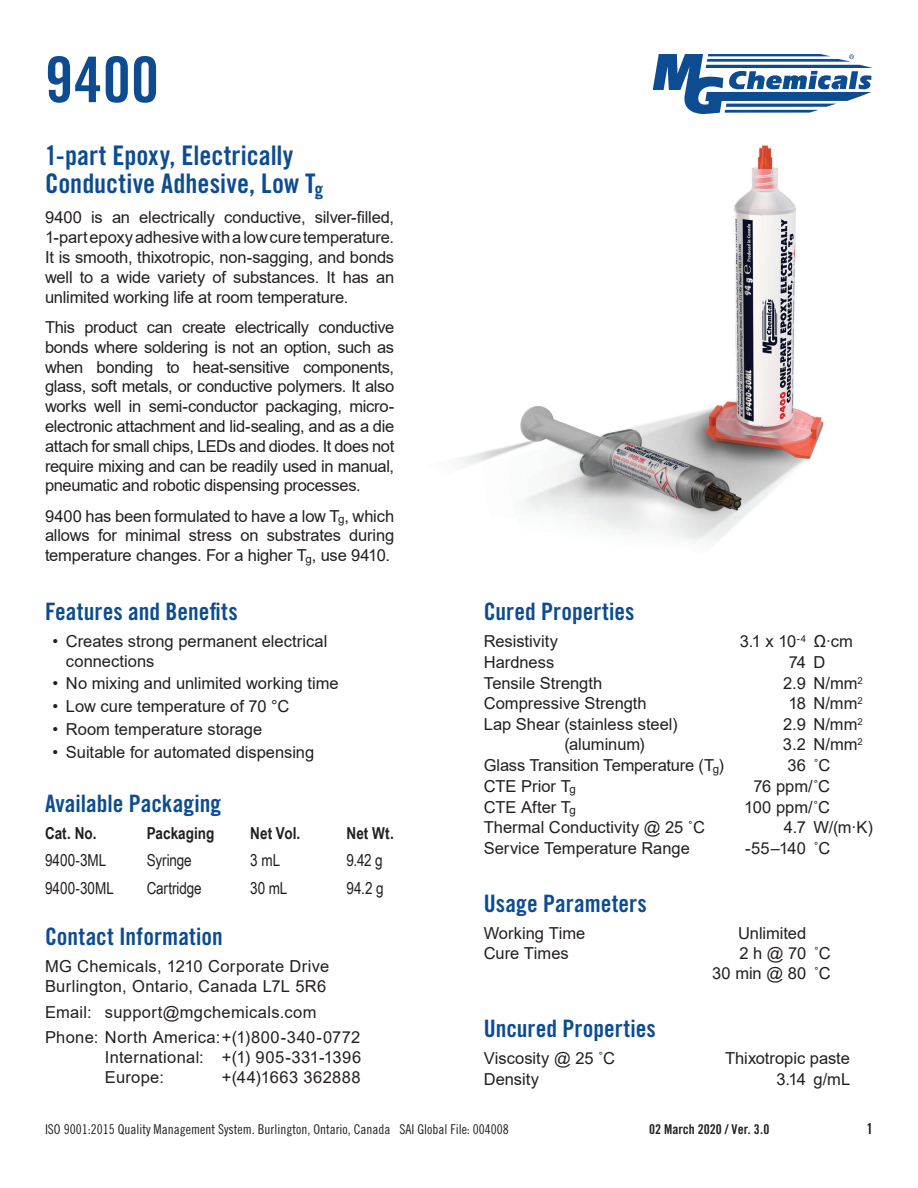
<style>
.page{position:relative;width:918px;height:1188px;background:#fff}
.page>*{position:absolute;margin:0;border:0;box-sizing:border-box;transform-origin:0 0}
.t1{font:63px "Trade Gothic Bold Cond Twenty";color:#0d4c91}
.t2{font:27px/28.5px "Trade Gothic Bold Cond Twenty";letter-spacing:.005em;color:#0d4c91}
.t3{font:24px "Trade Gothic Bold Cond Twenty";color:#0d4c91}
.t4{font:16.5px/19.8px "Arial";color:#231f20}
.t5{font:16.5px/19.8px "Arial";letter-spacing:.02em;color:#231f20}
.t6{font:16.5px "Arial Narrow";color:#231f20}
.t7{font:700 16.5px "Arial Narrow";letter-spacing:.005em;color:#231f20}
.t8{font:16.5px "Arial";letter-spacing:.03em;color:#231f20}
.t9{font:15px "Trade Gothic Bold Cond Twenty";color:#231f20}
.t10{font:13.5px "Trade Gothic Cond Eighteen";color:#231f20}
.t11{font:13.5px "Trade Gothic Bold Cond Twenty";color:#231f20}
</style>
<div class="page">
<svg style="left:653px;top:54px;width:220px;height:60px"></svg>
<img style="left:459px;top:145px;width:365px;height:397px">
<h1 class="t1" style="left:45px;top:41px;width:115px">9400</h1>
<h2 class="t2" style="left:45px;top:141px;width:280px">1-part Epoxy, Electrically<br>Conductive Adhesive, Low T<sub>g</sub></h2>
<p class="t4" style="left:45px;top:208px;width:351px;text-align:justify">9400 is an electrically conductive, silver-filled, 1-part epoxy adhesive with a low cure temperature.<br>It is smooth, thixotropic, non-sagging, and bonds well to a wide variety of substances. It has an unlimited working life at room temperature.</p>
<p class="t4" style="left:45px;top:317px;width:351px;text-align:justify">This product can create electrically conductive bonds where soldering is not an option, such as when bonding to heat-sensitive components, glass, soft metals, or conductive polymers. It also works well in semi-conductor packaging, micro&shy;electronic attachment and lid-sealing, and as a die attach for small chips, LEDs and diodes. It does not require mixing and can be readily used in manual, pneumatic and robotic dispensing processes.</p>
<p class="t4" style="left:45px;top:506px;width:351px;text-align:justify">9400 has been formulated to have a low T<sub>g</sub>, which allows for minimal stress on substrates during temperature changes. For a higher T<sub>g</sub>, use 9410.</p>
<h3 class="t3" style="left:45px;top:597px;width:194px">Features and Benefits</h3>
<p class="t4" style="left:66px;top:631px;width:263px;text-indent:-13px">• Creates strong permanent electrical connections</p>
<p class="t4" style="left:52px;top:674px;width:288px">• No mixing and unlimited working time</p>
<p class="t4" style="left:52px;top:696px;width:239px">• Low cure temperature of 70 °C</p>
<p class="t4" style="left:52px;top:719px;width:211px">• Room temperature storage</p>
<p class="t4" style="left:52px;top:742px;width:263px">• Suitable for automated dispensing</p>
<h3 class="t3" style="left:45px;top:789px;width:178px">Available Packaging</h3>
<p class="t7" style="left:45px;top:821px;width:53px">Cat. No.</p>
<p class="t7" style="left:147px;top:821px;width:69px">Packaging</p>
<p class="t7" style="left:250px;top:821px;width:52px">Net Vol.</p>
<p class="t7" style="left:347px;top:821px;width:49px">Net Wt.</p>
<p class="t6" style="left:45px;top:848px;width:63px">9400-3ML</p>
<p class="t6" style="left:147px;top:848px;width:47px">Syringe</p>
<p class="t6" style="left:250px;top:848px;width:32px">3 mL</p>
<p class="t6" style="left:347px;top:848px;width:38px">9.42 g</p>
<p class="t6" style="left:45px;top:876px;width:71px">9400-30ML</p>
<p class="t6" style="left:147px;top:876px;width:56px">Cartridge</p>
<p class="t6" style="left:250px;top:876px;width:39px">30 mL</p>
<p class="t6" style="left:347px;top:876px;width:39px">94.2 g</p>
<h3 class="t3" style="left:45px;top:922px;width:179px">Contact Information</h3>
<p class="t5" style="left:45px;top:956px;width:286px">MG Chemicals, 1210 Corporate Drive<br>Burlington, Ontario, Canada L7L 5R6</p>
<p class="t5" style="left:45px;top:999px;width:317px;line-height:25.8px">Email: support@mgchemicals.com<br>Phone: North America:+(1)800-340-0772</p>
<p class="t5" style="left:105px;top:1047px;width:258px">International: +(1) 905-331-1396<br>Europe:</p>
<p class="t8" style="left:222px;top:1066px;width:140px">+(44)1663 362888</p>
<h3 class="t3" style="left:484px;top:597px;width:152px">Cured Properties</h3>
<p class="t4" style="left:484px;top:631px;width:76px">Resistivity</p>
<p class="t4" style="left:740px;top:631px;width:115px">3.1 x 10<sup>-4</sup> Ω·cm</p>
<p class="t4" style="left:484px;top:652px;width:72px">Hardness</p>
<p class="t4" style="left:789px;top:652px;width:38px">74 D</p>
<p class="t4" style="left:484px;top:673px;width:120px">Tensile Strength</p>
<p class="t4" style="left:783px;top:673px;width:81px">2.9 N/mm<sup>2</sup></p>
<p class="t4" style="left:484px;top:694px;width:165px">Compressive Strength</p>
<p class="t4" style="left:788px;top:694px;width:76px">18 N/mm<sup>2</sup></p>
<p class="t4" style="left:564px;top:715px;width:115px;text-indent:-81px">Lap Shear (stainless steel) (aluminum)</p>
<p class="t4" style="left:783px;top:715px;width:81px">2.9 N/mm<sup>2<br></sup>3.2 N/mm<sup>2</sup></p>
<p class="t4" style="left:484px;top:755px;width:242px">Glass Transition Temperature (T<sub>g</sub>)</p>
<p class="t4" style="left:788px;top:755px;width:45px">36 ˚C</p>
<p class="t4" style="left:484px;top:776px;width:94px">CTE Prior T<sub>g</sub></p>
<p class="t4" style="left:753px;top:776px;width:78px">76 ppm/˚C</p>
<p class="t4" style="left:484px;top:797px;width:94px">CTE After T<sub>g</sub></p>
<p class="t4" style="left:744px;top:797px;width:87px">100 ppm/˚C</p>
<p class="t4" style="left:484px;top:818px;width:223px">Thermal Conductivity @ 25 ˚C</p>
<p class="t4" style="left:784px;top:818px;width:91px">4.7 W/(m·K)</p>
<p class="t4" style="left:484px;top:838px;width:208px">Service Temperature Range</p>
<p class="t4" style="left:745px;top:838px;width:87px">-55–140 ˚C</p>
<h3 class="t3" style="left:484px;top:889px;width:165px">Usage Parameters</h3>
<p class="t4" style="left:484px;top:923px;width:103px">Working Time</p>
<p class="t4" style="left:738px;top:923px;width:70px">Unlimited</p>
<p class="t4" style="left:484px;top:944px;width:87px">Cure Times</p>
<p class="t4" style="left:712px;top:944px;width:120px;text-align:right">2 h @ 70 ˚C<br>30 min @ 80 ˚C</p>
<h3 class="t3" style="left:484px;top:1014px;width:174px">Uncured Properties</h3>
<p class="t4" style="left:484px;top:1048px;width:133px">Viscosity @ 25 ˚C</p>
<p class="t4" style="left:725px;top:1048px;width:126px">Thixotropic paste</p>
<p class="t4" style="left:484px;top:1069px;width:57px">Density</p>
<p class="t4" style="left:776px;top:1069px;width:75px">3.14 g/mL</p>
<p class="t10" style="left:45px;top:1121px;width:465px">ISO 9001:2015 Quality Management System. Burlington, Ontario, Canada SAI Global File: 004008</p>
<p class="t11" style="left:649px;top:1121px;width:122px">02 March 2020 / Ver. 3.0</p>
<p class="t9" style="left:866px;top:1120px;width:8px">1</p>
</div>
